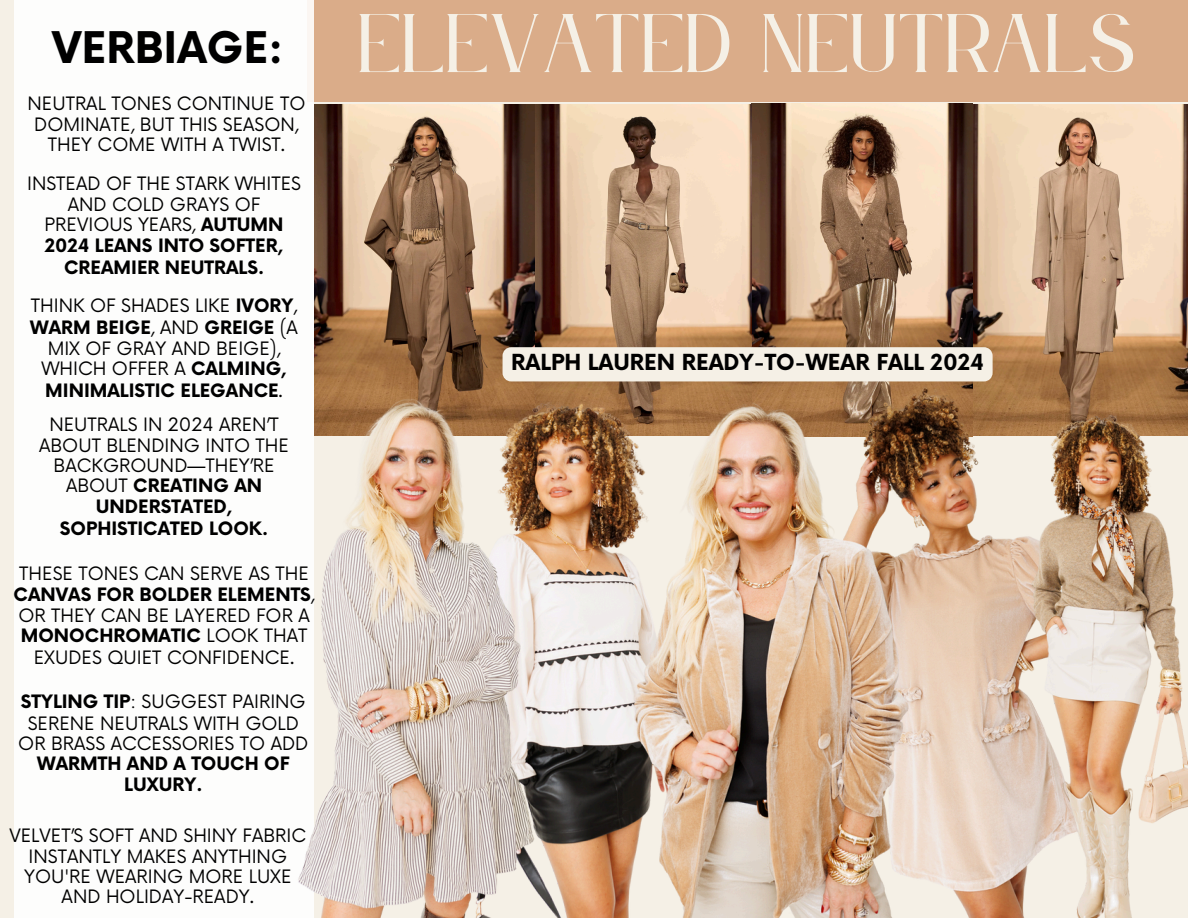
<style>
.page{position:relative;width:1188px;height:918px;background:#fff}
.page>*{position:absolute;margin:0;border:0;box-sizing:border-box;transform-origin:0 0}
.t1{font:72.9px "Le Jour Serif";color:#f5f0e6}
.t2{font:700 42.45px "Now";color:#000}
.t3{font:700 21.6px "Now";color:#000}
.t4{font:18px/20.9px "Now";color:#000;text-align:center}
.s1{font-weight:700}
</style>
<div class="page">
<div style="left:307px;top:0;width:881px;height:102px;background:#daac89"></div>
<img style="left:973px;top:104px;width:215px;height:297px">
<img style="left:751px;top:104px;width:222px;height:243px">
<img style="left:535px;top:104px;width:216px;height:243px">
<img style="left:314px;top:104px;width:221px;height:288px">
<img style="left:469px;top:378px;width:141px;height:540px">
<img style="left:298px;top:392px;width:237px;height:526px">
<img style="left:966px;top:378px;width:182px;height:540px">
<img style="left:610px;top:381px;width:356px;height:537px">
<img style="left:1008px;top:401px;width:180px;height:517px">
<div style="left:503px;top:347px;width:490px;height:34px;background:#f5f0e6"></div>
<h3 class="t2" style="left:52px;top:25px;width:233px">VERBIAGE:</h3>
<p class="t4" style="left:28px;top:95px;width:279px;line-height:20.2px">NEUTRAL TONES CONTINUE TO<br>DOMINATE, BUT THIS SEASON,<br>THEY COME WITH A TWIST.</p>
<p class="t4" style="left:27px;top:174px;width:276px">INSTEAD OF THE STARK WHITES<br>AND COLD GRAYS OF<br>PREVIOUS YEARS, <span class="s1">AUTUMN<br>2024 LEANS INTO SOFTER,<br>CREAMIER NEUTRALS.</span></p>
<p class="t4" style="left:30px;top:296px;width:269px">THINK OF SHADES LIKE <span class="s1">IVORY</span>,<br><span class="s1">WARM BEIGE</span>, AND <span class="s1">GREIGE</span> (A<br>MIX OF GRAY AND BEIGE),<br>WHICH OFFER A <span class="s1">CALMING,<br>MINIMALISTIC ELEGANCE</span>.</p>
<p class="t4" style="left:39px;top:415px;width:251px">NEUTRALS IN 2024 AREN’T<br>ABOUT BLENDING INTO THE<br>BACKGROUND—THEY’RE<br>ABOUT <span class="s1">CREATING AN<br>UNDERSTATED,<br>SOPHISTICATED LOOK.</span></p>
<p class="t4" style="left:14px;top:564px;width:303px">THESE TONES CAN SERVE AS THE<br><span class="s1">CANVAS FOR BOLDER ELEMENTS</span>,<br>OR THEY CAN BE LAYERED FOR A<br><span class="s1">MONOCHROMATIC</span> LOOK THAT<br>EXUDES QUIET CONFIDENCE.</p>
<p class="t4" style="left:18px;top:692px;width:292px"><span class="s1">STYLING TIP</span>: SUGGEST PAIRING<br>SERENE NEUTRALS WITH GOLD<br>OR BRASS ACCESSORIES TO ADD<br><span class="s1">WARMTH AND A TOUCH OF<br>LUXURY.</span></p>
<p class="t4" style="left:9px;top:827px;width:298px;line-height:20.2px">VELVET’S SOFT AND SHINY FABRIC<br>INSTANTLY MAKES ANYTHING<br>YOU'RE WEARING MORE LUXE<br>AND HOLIDAY-READY.</p>
<p class="t1" style="left:359px;top:4px;width:779px">ELEVATED NEUTRALS</p>
<p class="t3" style="left:511px;top:351px;width:474px">RALPH LAUREN READY-TO-WEAR FALL 2024</p>
</div>
